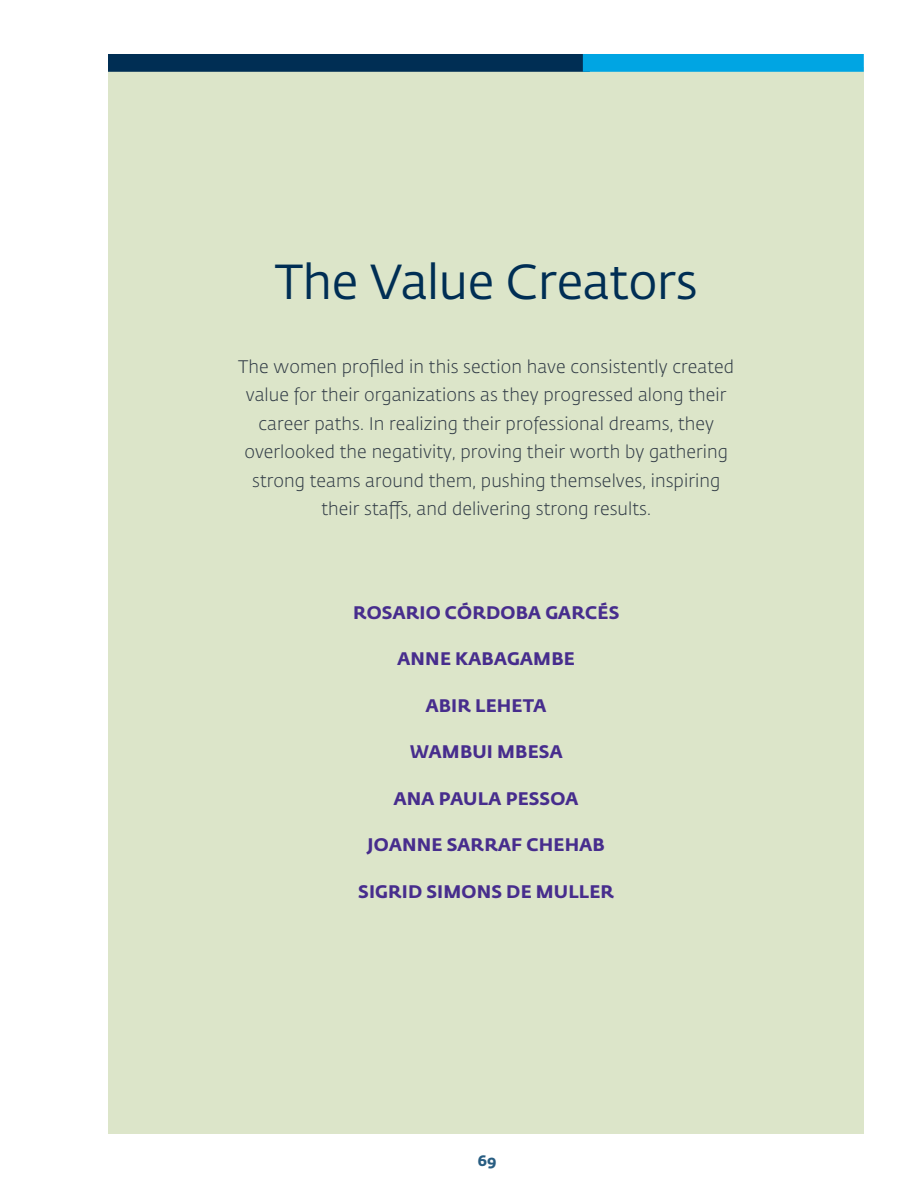
<style>
.page{position:relative;width:918px;height:1188px;background:#fff}
.page>*{position:absolute;margin:0;border:0;box-sizing:border-box;transform-origin:0 0}
.Header_Large{font:48.6px "Fedra Sans Std";letter-spacing:-.005em;color:#002e54}
.Intro_sections{font:300 18px/28.5px "Fedra Sans Std";letter-spacing:.005em;color:#323d47;text-align:center}
.Body_Subheads_2-Viol{font:700 18px "Fedra Sans Std";letter-spacing:.01em;color:#472d8d}
.t1{font:700 15px "Fedra Sans Std";color:#285d82}
</style>
<div class="page">
<div style="left:108px;top:68px;width:756px;height:1066px;background:#dce5c9"></div>
<div style="left:108px;top:54px;width:482px;height:18px;background:#002e54"></div>
<div style="left:583px;top:54px;width:281px;height:18px;background:#00a5e3"></div>
<p class="Header_Large" style="left:275px;top:253px;width:424px">The Value Creators</p>
<p class="Intro_sections" style="left:238px;top:352px;width:497px">The women profiled in this section have consistently created value for their organizations as they progressed along their career paths. In realizing their professional dreams, they overlooked the negativity, proving their worth by gathering strong teams around them, pushing themselves, inspiring their staffs, and delivering strong results.</p>
<p class="Body_Subheads_2-Viol" style="left:353px;top:601px;width:268px">ROSARIO CÓRDOBA GARCÉS</p>
<p class="Body_Subheads_2-Viol" style="left:397px;top:647px;width:179px">ANNE KABAGAMBE</p>
<p class="Body_Subheads_2-Viol" style="left:426px;top:694px;width:122px">ABIR LEHETA</p>
<p class="Body_Subheads_2-Viol" style="left:410px;top:740px;width:154px">WAMBUI MBESA</p>
<p class="Body_Subheads_2-Viol" style="left:394px;top:787px;width:186px">ANA PAULA PESSOA</p>
<p class="Body_Subheads_2-Viol" style="left:368px;top:833px;width:239px">JOANNE SARRAF CHEHAB</p>
<p class="Body_Subheads_2-Viol" style="left:358px;top:880px;width:257px">SIGRID SIMONS DE MULLER</p>
<p class="t1" style="left:478px;top:1151px;width:20px">69</p>
</div>
